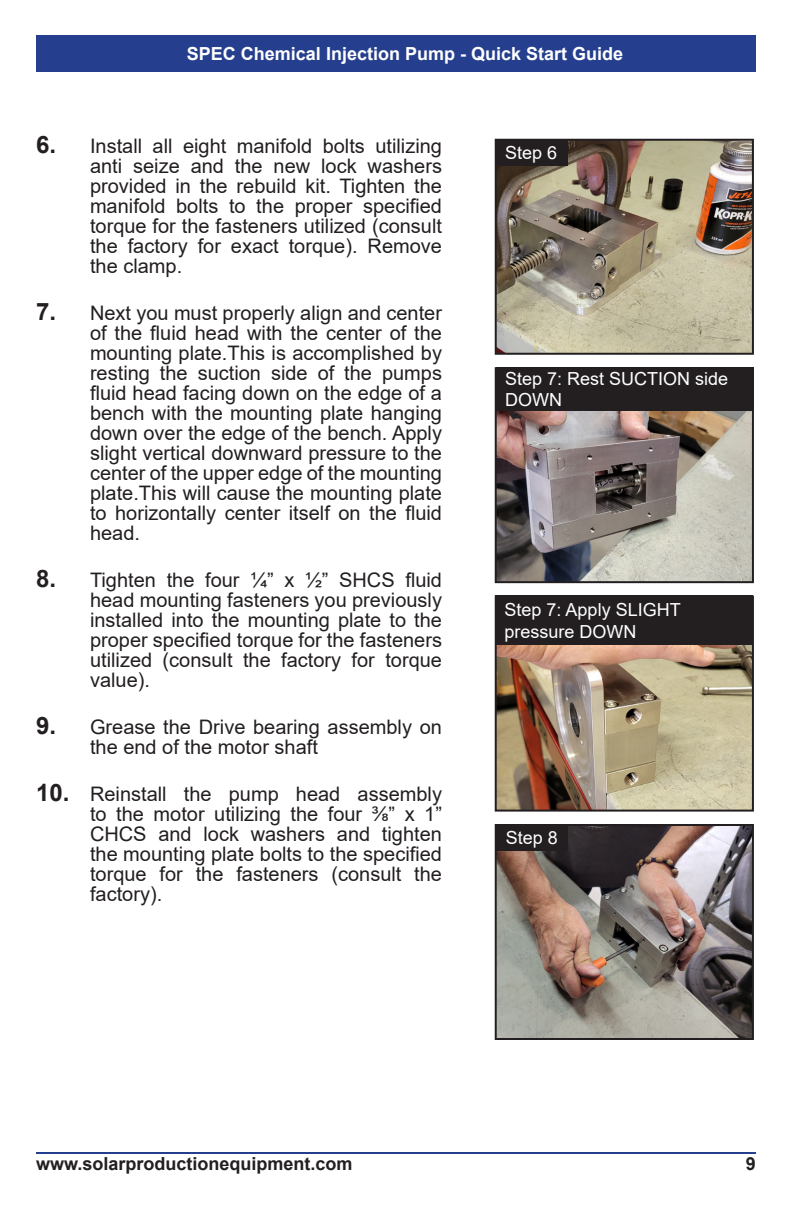
<style>
.page{position:relative;width:792px;height:1224px;background:#fff}
.page>*{position:absolute;margin:0;border:0;box-sizing:border-box;transform-origin:0 0}
.t1{font:20px/20px "Arial";color:#231f20;text-align:justify}
.Spec_Table__Value{font:18px/21.6px "Arial";color:#fff}
.t2{font:700 18px "Arial";color:#fff}
.t3{font:700 18px "Arial";color:#231f20}
.s1{font-weight:700;font-size:24px}
</style>
<div class="page">
<div style="left:36px;top:35px;width:720px;height:37px;background:#253f8e"></div>
<hr style="left:36px;top:1152px;width:720px;height:2px;background:#253f8e">
<img style="left:498px;top:142px;width:253px;height:210px">
<div style="left:495px;top:139px;width:259px;height:216px;border:2px solid #231f20"></div>
<img style="left:498px;top:410px;width:253px;height:170px">
<div style="left:495px;top:367px;width:259px;height:216px;border:2px solid #231f20"></div>
<img style="left:498px;top:645px;width:253px;height:164px">
<div style="left:495px;top:596px;width:259px;height:216px;border:2px solid #231f20"></div>
<img style="left:498px;top:827px;width:253px;height:210px">
<div style="left:495px;top:824px;width:259px;height:216px;border:2px solid #231f20"></div>
<div style="left:495px;top:139px;width:73px;height:27px;background:#231f20"></div>
<div style="left:496px;top:367px;width:258px;height:43px;background:#231f20"></div>
<div style="left:496px;top:596px;width:257px;height:49px;background:#231f20"></div>
<div style="left:495px;top:824px;width:73px;height:27px;background:#231f20"></div>
<p class="t2" style="left:187px;top:41px;width:438px">SPEC Chemical Injection Pump - Quick Start Guide</p>
<p class="t1" style="left:90px;top:136px;width:354px;text-indent:-54px"><span class="s1">6.</span> Install all eight manifold bolts utilizing anti seize and the new lock washers provided in the rebuild kit. Tighten the manifold bolts to the proper specified torque for the fasteners utilized (consult the factory for exact torque). Remove the clamp.</p>
<p class="t1" style="left:90px;top:303px;width:354px;text-indent:-54px"><span class="s1">7.</span> Next you must properly align and center of the fluid head with the center of the mounting plate.This is accomplished by resting the suction side of the pumps fluid head facing down on the edge of a bench with the mounting plate hanging down over the edge of the bench. Apply slight vertical downward pressure to the center of the upper edge of the mounting plate.This will cause the mounting plate to horizontally center itself on the fluid head.</p>
<p class="t1" style="left:90px;top:570px;width:354px;text-indent:-54px"><span class="s1">8.</span> Tighten the four ¼” x ½” SHCS fluid head mounting fasteners you previously installed into the mounting plate to the proper specified torque for the fasteners utilized (consult the factory for torque value).</p>
<p class="t1" style="left:90px;top:717px;width:354px;text-indent:-54px"><span class="s1">9.</span> Grease the Drive bearing assembly on the end of the motor shaft</p>
<p class="t1" style="left:90px;top:784px;width:354px;text-indent:-54px"><span class="s1">10.</span> Reinstall the pump head assembly to the motor utilizing the four ⅜” x 1” CHCS and lock washers and tighten the mounting plate bolts to the specified torque for the fasteners (consult the factory).</p>
<p class="Spec_Table__Value" style="left:505px;top:142px;width:54px">Step 6</p>
<p class="Spec_Table__Value" style="left:505px;top:367px;width:225px">Step 7: Rest SUCTION side<br>DOWN</p>
<p class="Spec_Table__Value" style="left:505px;top:599px;width:178px">Step 7: Apply SLIGHT pressure DOWN</p>
<p class="Spec_Table__Value" style="left:506px;top:827px;width:54px">Step 8</p>
<p class="t3" style="left:36px;top:1151px;width:318px">www.solarproductionequipment.com</p>
<p class="t3" style="left:746px;top:1151px;width:12px">9</p>
</div>
